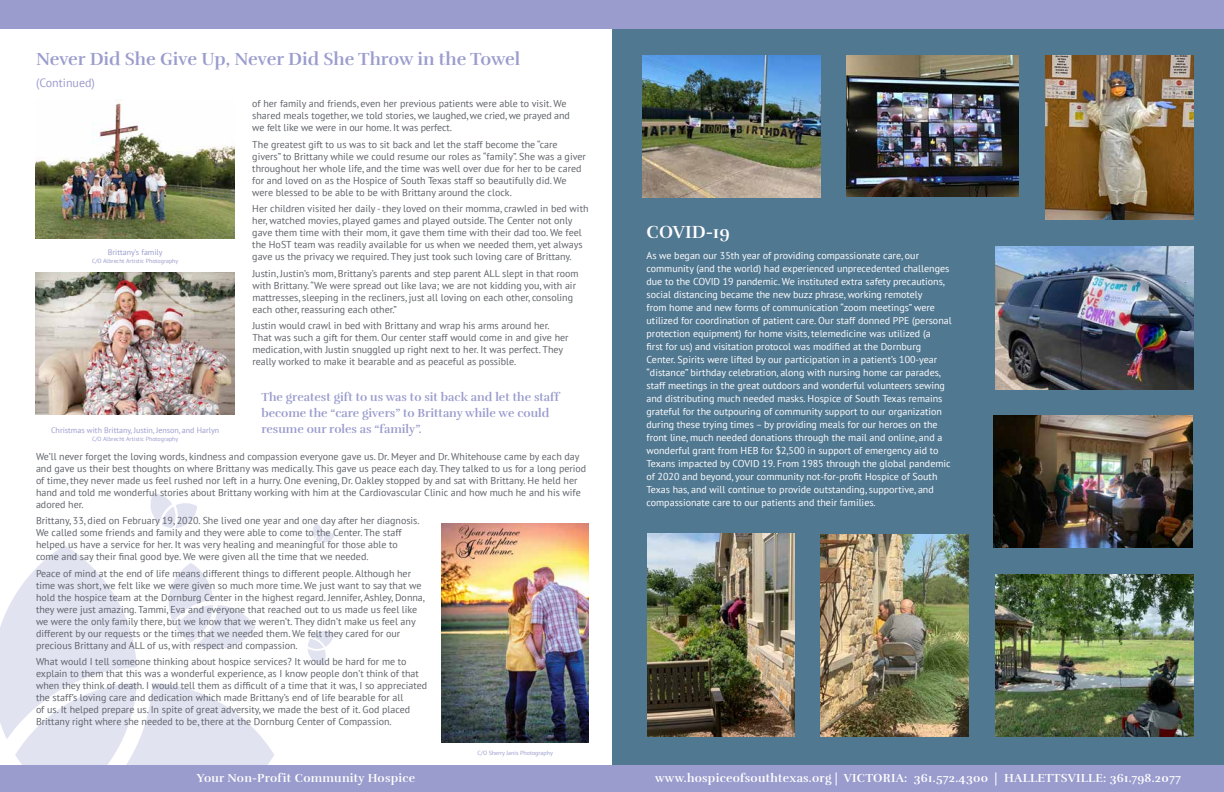
<style>
.page{position:relative;width:1224px;height:792px;background:#fff}
.page>*{position:absolute;margin:0;border:0;box-sizing:border-box;transform-origin:0 0}
.t1{font:700 18px "Rufina";color:#9a9ccd}
.t2{font:700 18px "Rufina";color:#fff}
.t3{font:700 12px/16px "Rufina";color:#9a9ccd}
.t4{font:700 12px "Rufina";letter-spacing:.02em;color:#fff}
.t5{font:12px "PT Sans";color:#9a9ccd}
.t6{font:10px/12px "PT Sans";color:#5f636a}
.t7{font:10px/13px "PT Sans";color:#fff}
.t8{font:8px "PT Sans";color:#9a9ccd}
.t9{font:6px "PT Sans";color:#9a9ccd}
</style>
<div class="page">
<svg style="left:0;top:545px;width:274px;height:220px"></svg>
<svg style="left:150px;top:493px;width:47px;height:35px"></svg>
<svg style="left:308px;top:631px;width:26px;height:34px"></svg>
<svg style="left:313px;top:524px;width:21px;height:19px"></svg>
<div style="left:612px;top:21px;width:612px;height:744px;background:#517891"></div>
<div style="left:0;top:765px;width:1224px;height:27px;background:#9a9ccd"></div>
<div style="left:0;top:0;width:1224px;height:29px;background:#9a9ccd"></div>
<img style="left:441px;top:524px;width:148px;height:219px">
<img style="left:36px;top:273px;width:198px;height:141px">
<img style="left:36px;top:100px;width:198px;height:139px">
<img style="left:642px;top:55px;width:179px;height:142px">
<img style="left:995px;top:246px;width:199px;height:143px">
<img style="left:821px;top:534px;width:147px;height:202px">
<img style="left:994px;top:415px;width:198px;height:133px">
<img style="left:648px;top:534px;width:146px;height:202px">
<img style="left:1045px;top:55px;width:149px;height:165px">
<img style="left:995px;top:574px;width:199px;height:162px">
<img style="left:847px;top:56px;width:172px;height:141px">
<h1 class="t1" style="left:36px;top:48px;width:486px">Never Did She Give Up, Never Did She Throw in the Towel</h1>
<p class="t5" style="left:36px;top:75px;width:61px">(Continued)</p>
<p class="t8" style="left:108px;top:247px;width:56px">Brittany’s family</p>
<p class="t9" style="left:92px;top:257px;width:88px">C/O Albrecht Artistic Photography</p>
<p class="t8" style="left:51px;top:426px;width:170px">Christmas with Brittany, Justin, Jenson, and Harlyn</p>
<p class="t9" style="left:92px;top:435px;width:88px">C/O Albrecht Artistic Photography</p>
<p class="t6" style="left:252px;top:98px;width:319px">of her family and friends, even her previous patients were able to visit. We shared meals together, we told stories, we laughed, we cried, we prayed and we felt like we were in our home. It was perfect.</p>
<p class="t6" style="left:252px;top:138px;width:335px">The greatest gift to us was to sit back and let the staff become the “care givers” to Brittany while we could resume our roles as “family”. She was a giver throughout her whole life, and the time was well over due for her to be cared for and loved on as the Hospice of South Texas staff so beautifully did. We were blessed to be able to be with Brittany around the clock.</p>
<p class="t6" style="left:252px;top:203px;width:338px">Her children visited her daily - they loved on their momma, crawled in bed with her, watched movies, played games and played outside. The Center not only gave them time with their mom, it gave them time with their dad too. We feel the HoST team was readily available for us when we needed them, yet always gave us the privacy we required. They just took such loving care of Brittany.</p>
<p class="t6" style="left:252px;top:267px;width:328px">Justin, Justin’s mom, Brittany’s parents and step parent ALL slept in that room with Brittany. “We were spread out like lava; we are not kidding you, with air mattresses, sleeping in the recliners, just all loving on each other, consoling each other, reassuring each other.”</p>
<p class="t6" style="left:252px;top:320px;width:318px">Justin would crawl in bed with Brittany and wrap his arms around her.<br>That was such a gift for them. Our center staff would come in and give her medication, with Justin snuggled up right next to her. It was perfect. They really worked to make it bearable and as peaceful as possible.</p>
<p class="t3" style="left:261px;top:389px;width:299px">The greatest gift to us was to sit back and let the staff become the “care givers” to Brittany while we could resume our roles as “family”.</p>
<p class="t6" style="left:36px;top:450px;width:552px">We’ll never forget the loving words, kindness and compassion everyone gave us. Dr. Meyer and Dr. Whitehouse came by each day and gave us their best thoughts on where Brittany was medically. This gave us peace each day. They talked to us for a long period of time, they never made us feel rushed nor left in a hurry. One evening, Dr. Oakley stopped by and sat with Brittany. He held her hand and told me wonderful stories about Brittany working with him at the Cardiovascular Clinic and how much he and his wife adored her.</p>
<p class="t6" style="left:36px;top:515px;width:385px">Brittany, 33, died on February 19, 2020. She lived one year and one day after her diagnosis.<br>We called some friends and family and they were able to come to the Center. The staff helped us have a service for her. It was very healing and meaningful for those able to come and say their final good bye. We were given all the time that we needed.</p>
<p class="t6" style="left:36px;top:567px;width:390px">Peace of mind at the end of life means different things to different people. Although her time was short, we felt like we were given so much more time. We just want to say that we hold the hospice team at the Dornburg Center in the highest regard. Jennifer, Ashley, Donna, they were just amazing. Tammi, Eva and everyone that reached out to us made us feel like we were the only family there, but we know that we weren’t. They didn’t make us feel any different by our requests or the times that we needed them. We felt they cared for our precious Brittany and ALL of us, with respect and compassion.</p>
<p class="t6" style="left:36px;top:656px;width:393px">What would I tell someone thinking about hospice services? It would be hard for me to explain to them that this was a wonderful experience, as I know people don’t think of that when they think of death. I would tell them as difficult of a time that it was, I so appreciated the staff’s loving care and dedication which made Brittany’s end of life bearable for all<br>of us. It helped prepare us. In spite of great adversity, we made the best of it. God placed Brittany right where she needed to be, there at the Dornburg Center of Compassion.</p>
<p class="t9" style="left:477px;top:749px;width:77px">C/O Sherry Janis Photography</p>
<h1 class="t2" style="left:647px;top:221px;width:85px">COVID-19</h1>
<p class="t7" style="left:647px;top:249px;width:307px">As we began our 35th year of providing compassionate care, our community (and the world) had experienced unprecedented challenges due to the COVID 19 pandemic. We instituted extra safety precautions, social distancing became the new buzz phrase, working remotely<br>from home and new forms of communication “zoom meetings” were utilized for coordination of patient care. Our staff donned PPE (personal protection equipment) for home visits, telemedicine was utilized (a<br>first for us) and visitation protocol was modified at the Dornburg Center. Spirits were lifted by our participation in a patient’s 100-year “distance” birthday celebration, along with nursing home car parades, staff meetings in the great outdoors and wonderful volunteers sewing and distributing much needed masks. Hospice of South Texas remains grateful for the outpouring of community support to our organization during these trying times – by providing meals for our heroes on the front line, much needed donations through the mail and online, and a wonderful grant from HEB for $2,500 in support of emergency aid to Texans impacted by COVID 19. From 1985 through the global pandemic of 2020 and beyond, your community not-for-profit Hospice of South Texas has, and will continue to provide outstanding, supportive, and compassionate care to our patients and their families.</p>
<p class="t4" style="left:197px;top:771px;width:220px">Your Non-Profit Community Hospice</p>
<p class="t4" style="left:655px;top:771px;width:527px">www.hospiceofsouthtexas.org | VICTORIA: 361.572.4300 | HALLETTSVILLE: 361.798.2077</p>
</div>
